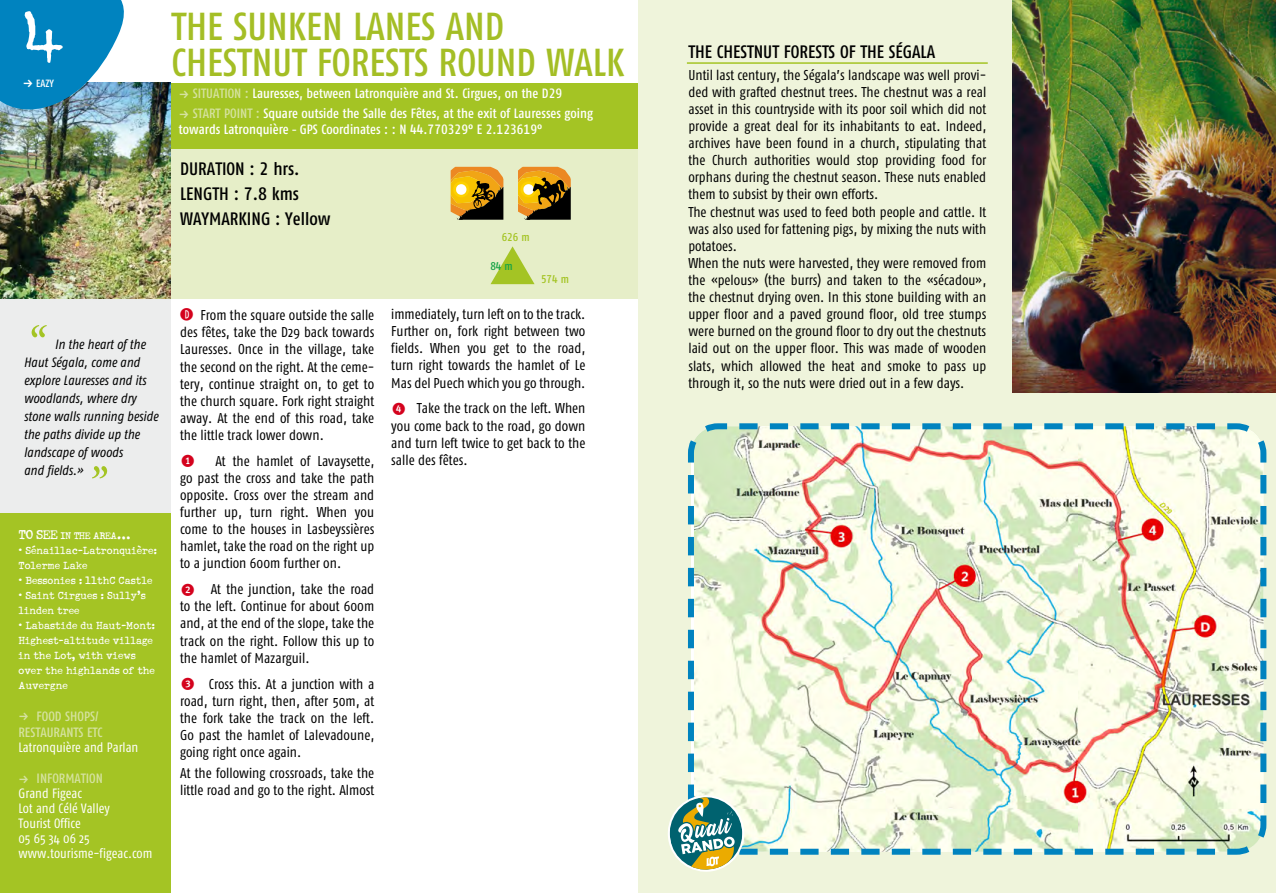
<style>
.page{position:relative;width:1276px;height:893px;background:#fff}
.page>*{position:absolute;margin:0;border:0;box-sizing:border-box;transform-origin:0 0}
.t1{font:72px "Schmutz ICG Cleaned";color:#fff}
.t2{font:italic 54px "Adobe Caslon";color:#a4c424}
.t3{font:39px/36px "Fago Co Med Tf";color:#a4be25}
.t4{font:18px/25.2px "Fago Co Med Tf";color:#000}
.t5{font:14.25px/17.1px "Fago Co";color:#000;text-align:justify}
.t6{font:13.5px/20.2px "Fago Co Med Tf";color:#fff}
.t7{font:italic 13.5px/18px "Fago Co";color:#000}
.t8{font:13.5px/15px "Fago Co";color:#fff}
.t9{font:13.5px/16px "Fago Co Med Tf";color:#d5e29f}
.t10{font:12px/15px "Schmutz ICG Cleaned";color:#fff}
.t11{font:11.25px "Schmutz ICG Cleaned";letter-spacing:-.055em;color:#fff}
.t12{font:11.25px "Fago Co Med Tf";color:#a4c424}
.t13{font:11.25px "Fago Co Med Tf";color:#17a345}
.t14{font:10.5px "Fago Co Med Tf";color:#fff}
.s1{font-family:"Dingbests";font-size:13.5px}
.s2{font-size:15px}
.s3{font-family:"Dingbests"}
.s4{font-family:"Dingbests";color:#d5e29f}
.s5{color:#d5e29f}
.s6{font-size:11.25px}
.s7{font-family:"KG Counting Stars";font-size:18px;color:#d4021d}
.s8{font-family:"Dingbests";font-size:18px;color:#d4021d}
</style>
<div class="page">
<div style="left:638px;top:0;width:638px;height:893px;background:#eff4db"></div>
<div style="left:0;top:85px;width:638px;height:214px;background:#e6eec8"></div>
<div style="left:0;top:277px;width:170px;height:442px;background:#eceded"></div>
<svg style="left:688px;top:423px;width:579px;height:432px"></svg>
<div style="left:0;top:513px;width:170px;height:380px;background:#a4c424"></div>
<div style="left:170px;top:83px;width:468px;height:66px;background:#a4c424"></div>
<img style="left:0;top:83px;width:170px;height:216px">
<img style="left:0;top:0;width:157px;height:125px">
<hr style="left:687px;top:62px;width:300px;height:2px;background:#a4c424">
<img style="left:1012px;top:0;width:264px;height:393px">
<svg style="left:518px;top:167px;width:53px;height:53px;background:#946c1d"></svg>
<svg style="left:450px;top:167px;width:53px;height:53px;background:#a5791f"></svg>
<svg style="left:668px;top:475px;width:553px;height:397px"></svg>
<h1 class="t1" style="left:23px;top:0;width:43px">4</h1>
<p class="t14" style="left:23px;top:77px;width:33px"><span class="s1">f</span> EAZY</p>
<h2 class="t2" style="left:24px;top:314px;width:19px">“</h2>
<p class="t7" style="left:24px;top:335px;width:136px;text-indent:31px">In the heart of the<br>Haut Ségala, come and explore Lauresses and its woodlands, where dry stone walls running beside the paths divide up the landscape of woods<br>and fields.»</p>
<h2 class="t2" style="left:86px;top:455px;width:19px">”</h2>
<p class="t11" style="left:19px;top:530px;width:114px"><span class="s2">TO SEE</span> IN THE AREA<span class="s2">…</span></p>
<p class="t10" style="left:19px;top:543px;width:140px">• Sénaillac-Latronquière:<br>Tolerme Lake</p>
<p class="t10" style="left:19px;top:573px;width:135px">• Bessonies : 11thC Castle</p>
<p class="t10" style="left:19px;top:588px;width:129px">• Saint Cirgues : Sully’s linden tree</p>
<p class="t10" style="left:19px;top:618px;width:138px">• Labastide du Haut-Mont:<br>Highest-altitude village in the Lot, with views over the highlands of the<br>Auvergne</p>
<p class="t9" style="left:19px;top:708px;width:85px"><span class="s3">f</span> FOOD SHOPS/<br>RESTAURANTS ETC</p>
<p class="t8" style="left:19px;top:739px;width:121px">Latronquière and Parlan</p>
<p class="t9" style="left:19px;top:770px;width:86px"><span class="s3">f</span> INFORMATION</p>
<p class="t8" style="left:19px;top:785px;width:135px">Grand Figeac<br>Lot and Célé Valley<br>Tourist Office<br>05 65 34 06 25 www.tourisme-figeac.com</p>
<h3 class="t3" style="left:172px;top:7px;width:454px">THE SUNKEN LANES AND<br>CHESTNUT FORESTS ROUND WALK</h3>
<p class="t6" style="left:179px;top:83px;width:416px"><span class="s4">f</span> <span class="s5">SITUATION :</span> Lauresses, between Latronquière and St. Cirgues, on the D29<br><span class="s4">f</span> <span class="s5">START POINT :</span> Square outside the Salle des Fêtes, at the exit of Lauresses going</p>
<p class="t6" style="left:179px;top:119px;width:365px">towards Latronquière <span class="s6">-</span> GPS Coordinates : : N 44.770329° E 2.123619°</p>
<p class="t4" style="left:180px;top:156px;width:152px">DURATION : 2 hrs.<br>LENGTH : 7.8 kms<br>WAYMARKING : Yellow</p>
<p class="t5" style="left:180px;top:307px;width:196px"><span class="s7">D</span> From the square outside the salle des fêtes, take the D29 back towards Lauresses. Once in the village, take the second on the right. At the ceme&shy;tery, continue straight on, to get to the church square. Fork right straight away. At the end of this road, take the little track lower down.</p>
<p class="t5" style="left:180px;top:452px;width:196px"><span class="s8">1</span> At the hamlet of Lavaysette, go past the cross and take the path opposite. Cross over the stream and further up, turn right. When you come to the houses in Lasbeyssières hamlet, take the road on the right up to a junction 600m further on.</p>
<p class="t5" style="left:180px;top:581px;width:196px"><span class="s8">2</span> At the junction, take the road to the left. Continue for about 600m and, at the end of the slope, take the track on the right. Follow this up to the hamlet of Mazarguil.</p>
<p class="t5" style="left:180px;top:675px;width:196px"><span class="s8">3</span> Cross this. At a junction with a road, turn right, then, after 50m, at the fork take the track on the left.<br>Go past the hamlet of Lalevadoune, going right once again.</p>
<p class="t5" style="left:180px;top:765px;width:196px">At the following crossroads, take the little road and go to the right. Almost</p>
<p class="t12" style="left:502px;top:231px;width:29px">626 m</p>
<p class="t13" style="left:490px;top:259px;width:24px">84 m</p>
<p class="t12" style="left:541px;top:273px;width:29px">574 m</p>
<p class="t5" style="left:391px;top:306px;width:196px">immediately, turn left on to the track.<br>Further on, fork right between two fields. When you get to the road, turn right towards the hamlet of Le Mas del Puech which you go through.</p>
<p class="t5" style="left:391px;top:400px;width:196px"><span class="s8">4</span> Take the track on the left. When you come back to the road, go down and turn left twice to get back to the salle des fêtes.</p>
<p class="t4" style="left:688px;top:39px;width:248px">THE CHESTNUT FORESTS OF THE SÉGALA</p>
<p class="t5" style="left:688px;top:66px;width:299px;text-align:left">Until last century, the Ségala’s landscape was well provi&shy;ded with grafted chestnut trees. The chestnut was a real asset in this countryside with its poor soil which did not provide a great deal for its inhabitants to eat. Indeed, archives have been found in a church, stipulating that the Church authorities would stop providing food for orphans during the chestnut season. These nuts enabled them to subsist by their own efforts.<br>The chestnut was used to feed both people and cattle. It was also used for fattening pigs, by mixing the nuts with potatoes.<br>When the nuts were harvested, they were removed from the «pelous» (the burrs) and taken to the «sécadou», the chestnut drying oven. In this stone building with an upper floor and a paved ground floor, old tree stumps were burned on the ground floor to dry out the chestnuts laid out on the upper floor. This was made of wooden slats, which allowed the heat and smoke to pass up through it, so the nuts were dried out in a few days.</p>
</div>
